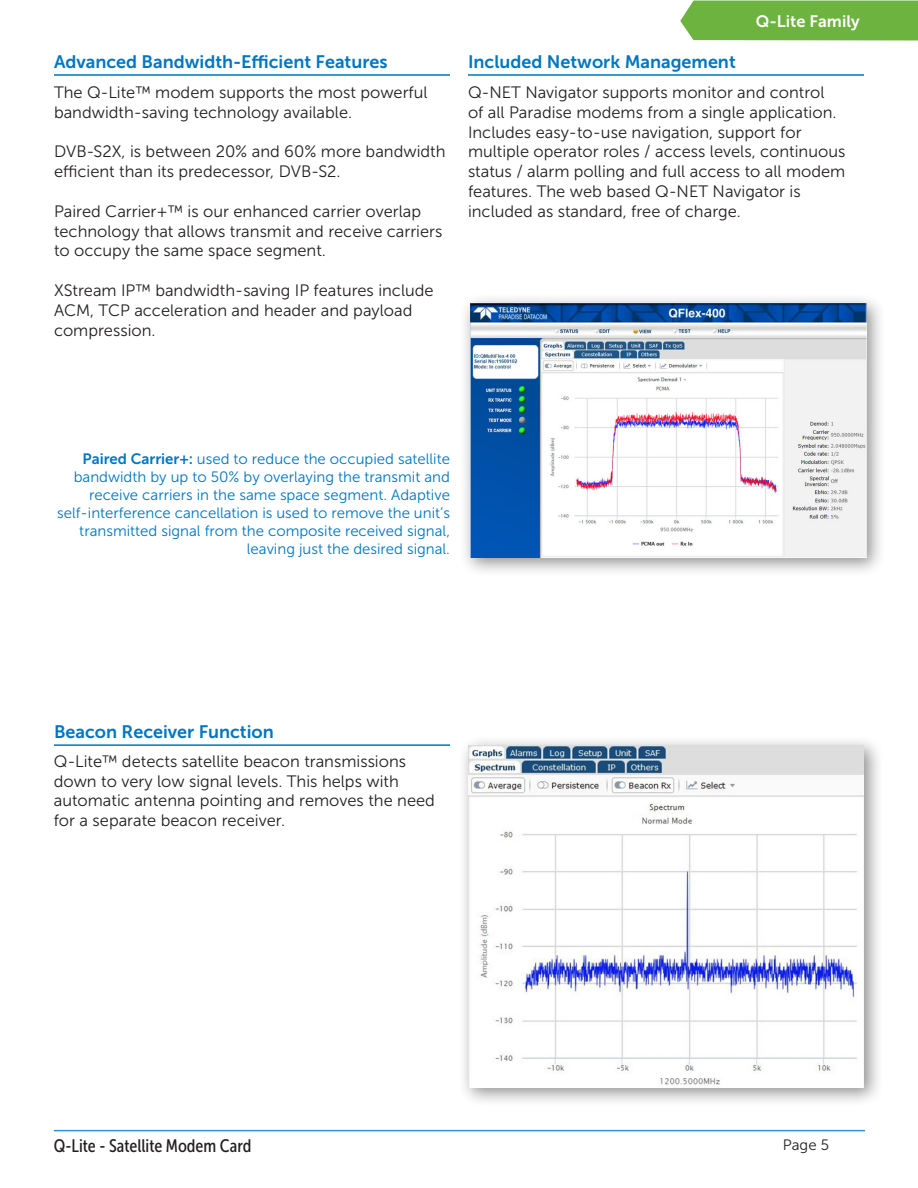
<style>
.page{position:relative;width:918px;height:1188px;background:#fff}
.page>*{position:absolute;margin:0;border:0;box-sizing:border-box;transform-origin:0 0}
.t1{font:18px "Museo Sans 700";color:#0076c0}
.t2{font:18px "Museo Sans Cond 500";color:#231f20}
.t3{font:16.5px/19.8px "Museo Sans 300";color:#231f20}
.t4{font:16.5px "Museo Sans 700";color:#fff}
.t5{font:15px/18px "Museo Sans 300";color:#0076c0;text-align:right}
.t6{font:15px "Museo Sans 300";color:#231f20}
.s1{font-family:"Museo Sans 700"}
</style>
<div class="page">
<hr style="left:54px;top:1130px;width:811px;height:1px;background:#0077bf">
<div style="left:680px;top:1px;width:238px;height:39px;background:#6cb33f"></div>
<div style="left:459px;top:293px;width:427px;height:285px;background:#231f20;opacity:.5"></div>
<img style="left:470px;top:303px;width:396px;height:254px">
<hr style="left:54px;top:74px;width:396px;height:2px;background:#0076c0">
<hr style="left:54px;top:744px;width:396px;height:2px;background:#0076c0">
<hr style="left:468px;top:74px;width:396px;height:2px;background:#0076c0">
<div style="left:458px;top:735px;width:426px;height:372px;background:#231f20;opacity:.5"></div>
<img style="left:468px;top:745px;width:396px;height:342px">
<p class="t1" style="left:54px;top:51px;width:335px">Advanced Bandwidth-Efficient Features</p>
<p class="t3" style="left:54px;top:83px;width:375px">The Q-Lite™ modem supports the most powerful bandwidth-saving technology available.</p>
<p class="t3" style="left:54px;top:142px;width:393px">DVB-S2X, is between 20% and 60% more bandwidth efficient than its predecessor, DVB-S2.</p>
<p class="t3" style="left:54px;top:201px;width:390px">Paired Carrier+™ is our enhanced carrier overlap technology that allows transmit and receive carriers to occupy the same space segment.</p>
<p class="t3" style="left:54px;top:281px;width:381px">XStream IP™ bandwidth-saving IP features include<br>ACM, TCP acceleration and header and payload compression.</p>
<p class="t1" style="left:468px;top:51px;width:269px">Included Network Management</p>
<p class="t4" style="left:756px;top:12px;width:105px">Q-Lite Family</p>
<p class="t3" style="left:468px;top:83px;width:379px">Q-NET Navigator supports monitor and control<br>of all Paradise modems from a single application.<br>Includes easy-to-use navigation, support for multiple operator roles / access levels, continuous status / alarm polling and full access to all modem features. The web based Q-NET Navigator is included as standard, free of charge.</p>
<p class="t5" style="left:57px;top:450px;width:394px"><span class="s1">Paired Carrier+:</span> used to reduce the occupied satellite bandwidth by up to 50% by overlaying the transmit and receive carriers in the same space segment. Adaptive self-interference cancellation is used to remove the unit’s transmitted signal from the composite received signal, leaving just the desired signal.</p>
<p class="t1" style="left:54px;top:721px;width:221px">Beacon Receiver Function</p>
<p class="t3" style="left:54px;top:751px;width:383px">Q-Lite™ detects satellite beacon transmissions down to very low signal levels. This helps with automatic antenna pointing and removes the need for a separate beacon receiver.</p>
<p class="t2" style="left:54px;top:1136px;width:199px">Q-Lite - Satellite Modem Card</p>
<p class="t6" style="left:783px;top:1137px;width:48px">Page 5</p>
</div>
